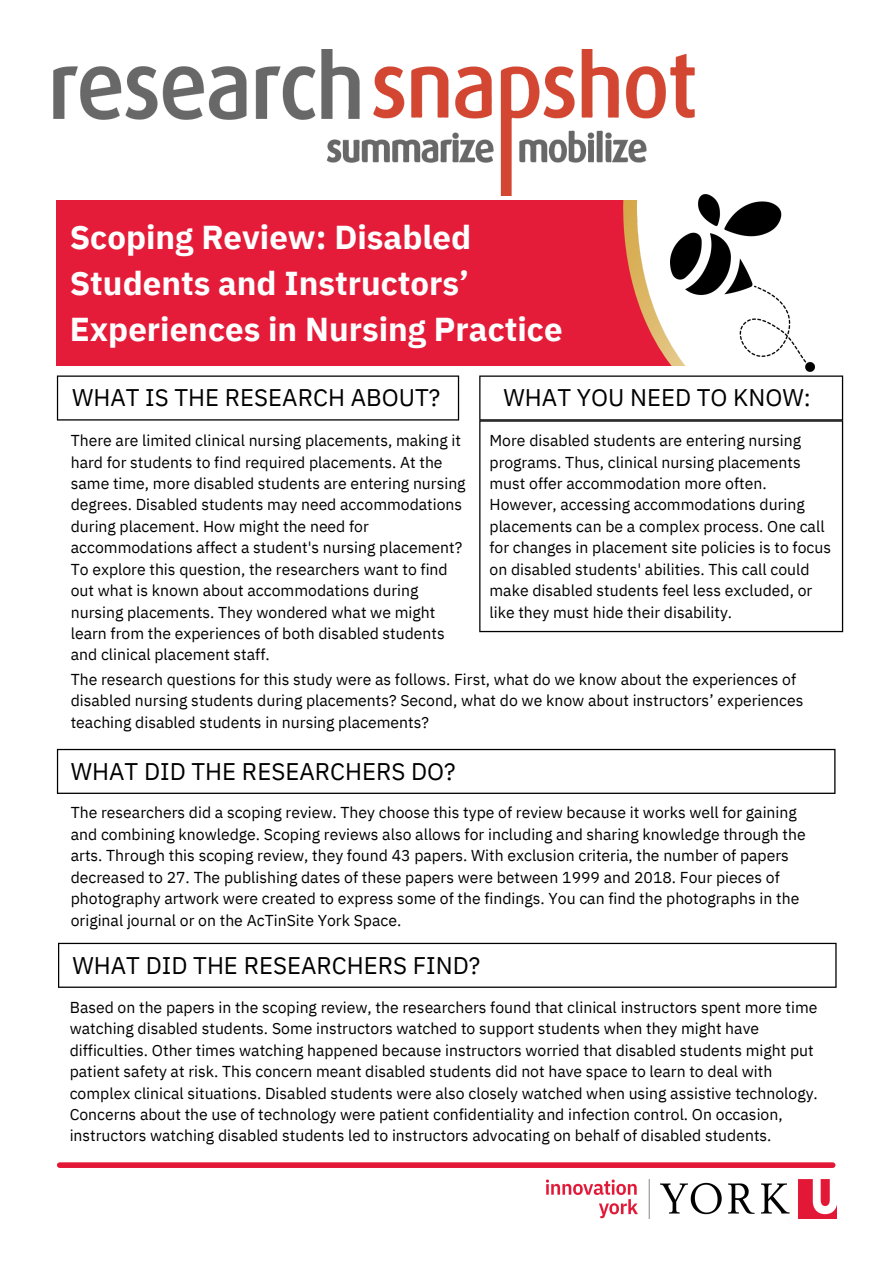
<style>
.page{position:relative;width:894px;height:1264px;background:#fff}
.page>*{position:absolute;margin:0;border:0;box-sizing:border-box;transform-origin:0 0}
.t1{font:700 33px/46.2px "IBM Plex Sans";color:#fff}
.t2{font:24px "IBM Plex Sans";color:#000}
.t3{font:15.75px/21.5px "IBM Plex Sans";color:#000}
</style>
<div class="page">
<div style="left:57px;top:200px;width:613px;height:165px;background:#e41c39"></div>
<img style="left:670px;top:195px;width:144px;height:176px">
<svg style="left:57px;top:749px;width:778px;height:45px"></svg>
<svg style="left:479px;top:375px;width:363px;height:45px"></svg>
<svg style="left:479px;top:420px;width:363px;height:212px"></svg>
<div style="left:60px;top:1162px;width:772px;height:5px;background:#e31837"></div>
<img style="left:546px;top:1179px;width:290px;height:39px">
<svg style="left:57px;top:375px;width:402px;height:45px"></svg>
<svg style="left:58px;top:942px;width:778px;height:45px"></svg>
<img style="left:53px;top:50px;width:641px;height:145px">
<p class="t1" style="left:70px;top:213px;width:494px">Scoping Review: Disabled<br>Students and Instructors’<br>Experiences in Nursing Practice</p>
<p class="t2" style="left:72px;top:382px;width:369px">WHAT IS THE RESEARCH ABOUT?</p>
<p class="t2" style="left:503px;top:382px;width:309px">WHAT YOU NEED TO KNOW:</p>
<p class="t3" style="left:71px;top:429px;width:396px">There are limited clinical nursing placements, making it hard for students to find required placements. At the same time, more disabled students are entering nursing degrees. Disabled students may need accommodations during placement. How might the need for accommodations affect a student's nursing placement?<br>To explore this question, the researchers want to find out what is known about accommodations during nursing placements. They wondered what we might learn from the experiences of both disabled students and clinical placement staff.</p>
<p class="t3" style="left:71px;top:668px;width:734px">The research questions for this study were as follows. First, what do we know about the experiences of disabled nursing students during placements? Second, what do we know about instructors’ experiences teaching disabled students in nursing placements?</p>
<p class="t3" style="left:489px;top:429px;width:343px">More disabled students are entering nursing programs. Thus, clinical nursing placements must offer accommodation more often.<br>However, accessing accommodations during placements can be a complex process. One call for changes in placement site policies is to focus on disabled students' abilities. This call could make disabled students feel less excluded, or like they must hide their disability.</p>
<p class="t2" style="left:71px;top:755px;width:386px">WHAT DID THE RESEARCHERS DO?</p>
<p class="t3" style="left:71px;top:801px;width:727px">The researchers did a scoping review. They choose this type of review because it works well for gaining</p>
<p class="t3" style="left:71px;top:823px;width:736px">and combining knowledge. Scoping reviews also allows for including and sharing knowledge through the</p>
<p class="t3" style="left:71px;top:844px;width:719px">arts. Through this scoping review, they found 43 papers. With exclusion criteria, the number of papers</p>
<p class="t3" style="left:71px;top:866px;width:710px">decreased to 27. The publishing dates of these papers were between 1999 and 2018. Four pieces of</p>
<p class="t3" style="left:71px;top:887px;width:729px">photography artwork were created to express some of the findings. You can find the photographs in the</p>
<p class="t3" style="left:71px;top:908px;width:332px">original journal or on the AcTinSite York Space.</p>
<p class="t2" style="left:72px;top:949px;width:409px">WHAT DID THE RESEARCHERS FIND?</p>
<p class="t3" style="left:70px;top:996px;width:749px">Based on the papers in the scoping review, the researchers found that clinical instructors spent more time watching disabled students. Some instructors watched to support students when they might have difficulties. Other times watching happened because instructors worried that disabled students might put patient safety at risk. This concern meant disabled students did not have space to learn to deal with complex clinical situations. Disabled students were also closely watched when using assistive technology.<br>Concerns about the use of technology were patient confidentiality and infection control. On occasion, instructors watching disabled students led to instructors advocating on behalf of disabled students.</p>
</div>
